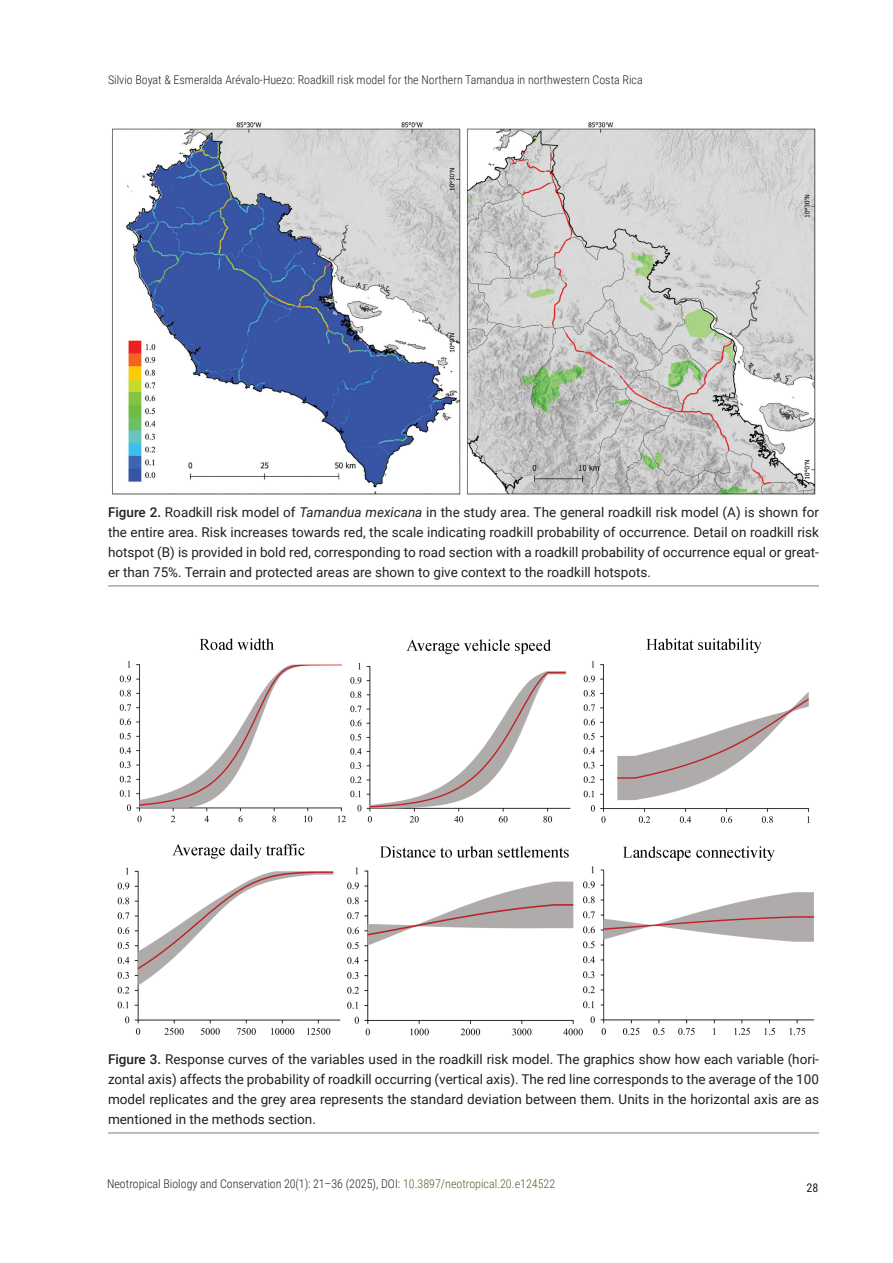
<style>
.page{position:relative;width:893px;height:1263px;background:#fff}
.page>*{position:absolute;margin:0;border:0;box-sizing:border-box;transform-origin:0 0}
.t1{font:13.5px/19.8px "Roboto";color:#231f20;text-align:justify}
.t2{font:300 12px "Roboto Condensed";color:#231f20}
.t3{font:12px "Roboto Condensed";color:#231f20}
.s1{font-weight:500}
.s2{font-style:italic}
.s3{color:#47642a}
</style>
<div class="page">
<img style="left:112px;top:122px;width:704px;height:373px">
<hr style="left:108px;top:585px;width:711px;height:2px;background:#a8a9ad">
<hr style="left:108px;top:1132px;width:711px;height:2px;background:#a8a9ad">
<img style="left:117px;top:638px;width:697px;height:398px">
<p class="t2" style="left:108px;top:71px;width:536px">Silvio Boyat &amp; Esmeralda Arévalo-Huezo: Roadkill risk model for the Northern Tamandua in northwestern Costa Rica</p>
<p class="t1" style="left:108px;top:502px;width:712px"><span class="s1">Figure 2.</span> Roadkill risk model of <span class="s2">Tamandua mexicana</span> in the study area. The general roadkill risk model (A) is shown for the entire area. Risk increases towards red, the scale indicating roadkill probability of occurrence. Detail on roadkill risk hotspot (B) is provided in bold red, corresponding to road section with a roadkill probability of occurrence equal or great&shy;er than 75%. Terrain and protected areas are shown to give context to the roadkill hotspots.</p>
<p class="t1" style="left:108px;top:1049px;width:712px"><span class="s1">Figure 3.</span> Response curves of the variables used in the roadkill risk model. The graphics show how each variable (hori&shy;zontal axis) affects the probability of roadkill occurring (vertical axis). The red line corresponds to the average of the 100 model replicates and the grey area represents the standard deviation between them. Units in the horizontal axis are as mentioned in the methods section.</p>
<p class="t2" style="left:107px;top:1175px;width:450px">Neotropical Biology and Conservation 20(1): 21–36 (2025), DOI: <span class="s3">10.3897/neotropical.20.e124522</span></p>
<p class="t3" style="left:806px;top:1179px;width:13px">28</p>
</div>
